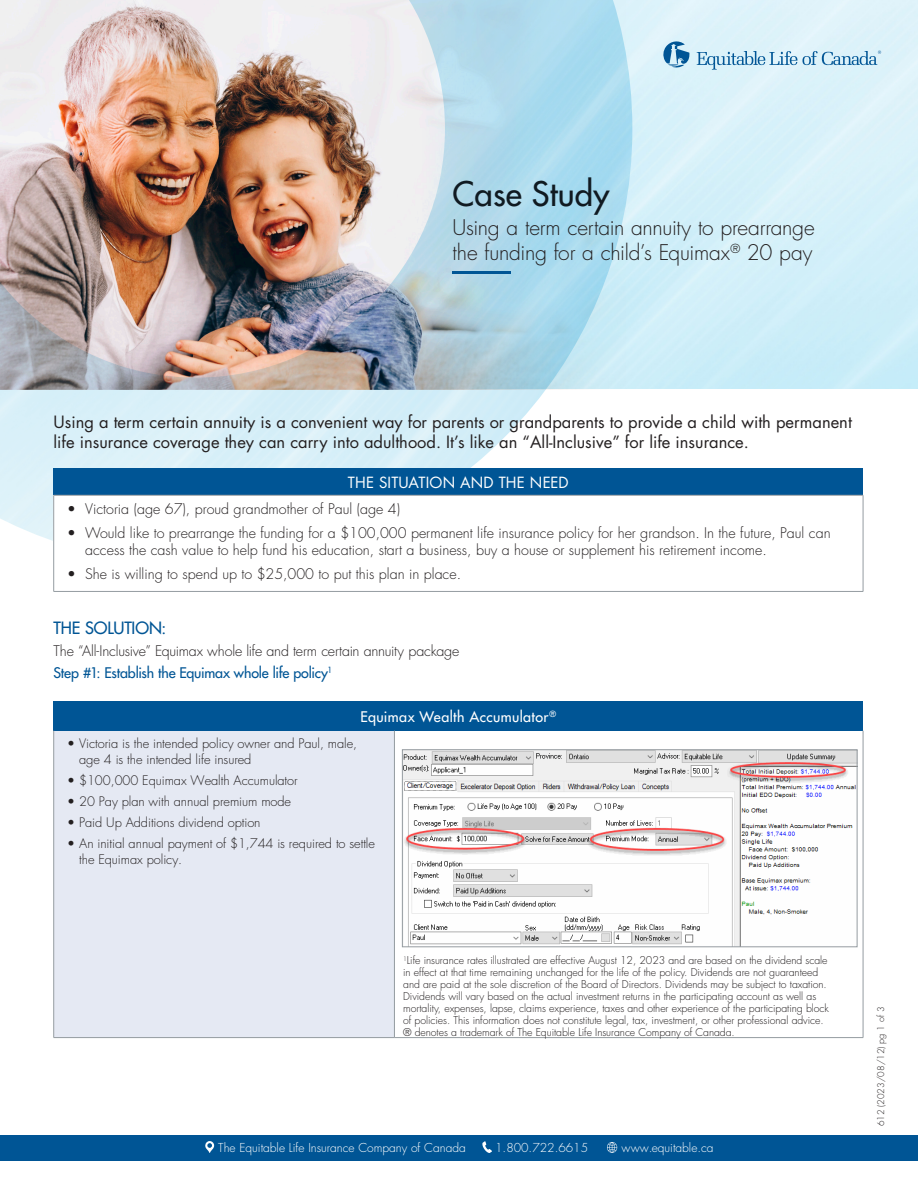
<style>
.page{position:relative;width:918px;height:1188px;background:#fff}
.page>*{position:absolute;margin:0;border:0;box-sizing:border-box;transform-origin:0 0}
.t1{font:500 33px "Futura Std";letter-spacing:.005em;color:#101a21}
.t2{font:300 21px/25.2px "Futura Std";letter-spacing:-.01em;color:#231f20}
.t3{font:16.5px/19.8px "Futura Std";color:#231f20}
.t4{font:500 16.5px "Futura Std";letter-spacing:-.01em;color:#005595}
.t5{font:15px "Futura Std";letter-spacing:.01em;color:#fff}
.t6{font:300 14.25px/22.4px "Futura Std";color:#231f20}
.t7{font:500 14.25px "Futura Std";letter-spacing:.03em;color:#fff}
.t8{font:300 12.9px/16.5px "Futura Std";letter-spacing:-.005em;color:#231f20}
.t9{font:300 12px "Futura Std";color:#fff}
.t10{font:300 10.5px/12px "Futura Std";letter-spacing:-.005em;color:#231f20}
.t11{font:300 9px "Futura Std";color:#231f20}
.s1{font-weight:500;color:#005595}
</style>
<div class="page">
<img style="left:0;top:0;width:632px;height:541px">
<svg style="left:697px;top:51px;width:184px;height:19px;background:#b1d3e6"></svg>
<svg style="left:658px;top:34px;width:32px;height:34px"></svg>
<div style="left:54px;top:702px;width:809px;height:29px;background:#005595"></div>
<div style="left:54px;top:731px;width:340px;height:307px;background:#e5e9f3"></div>
<hr style="left:54px;top:1037px;width:340px;height:1px;background:#959ca1">
<hr style="left:394px;top:1037px;width:469px;height:1px;background:#959ca1">
<hr style="left:53px;top:731px;width:1px;height:306px;background:#959ca1">
<hr style="left:394px;top:731px;width:1px;height:306px;background:#959ca1">
<hr style="left:863px;top:731px;width:1px;height:306px;background:#959ca1">
<hr style="left:453px;top:271px;width:58px;height:3px;background:#005595">
<img style="left:404px;top:752px;width:451px;height:193px">
<div style="left:402px;top:750px;width:455px;height:197px;border:1px solid #959ca1"></div>
<div style="left:54px;top:468px;width:809px;height:27px;background:#005595"></div>
<div style="left:54px;top:495px;width:809px;height:96px;background:#fff"></div>
<hr style="left:54px;top:495px;width:809px;height:1px;background:#959ca1">
<hr style="left:53px;top:495px;width:1px;height:96px;background:#959ca1">
<hr style="left:863px;top:495px;width:1px;height:96px;background:#959ca1">
<hr style="left:54px;top:591px;width:809px;height:1px;background:#959ca1">
<div style="left:0;top:1135px;width:918px;height:26px;background:#005595"></div>
<svg style="left:482px;top:1141px;width:10px;height:12px"></svg>
<svg style="left:205px;top:1141px;width:9px;height:12px"></svg>
<svg style="left:607px;top:1142px;width:10px;height:11px"></svg>
<h1 class="t1" style="left:453px;top:174px;width:158px">Case Study</h1>
<h2 class="t2" style="left:453px;top:215px;width:364px">Using a term certain annuity to prearrange the funding for a child’s Equimax<sup>®</sup> 20 pay</h2>
<h3 class="t3" style="left:54px;top:413px;width:800px">Using a term certain annuity is a convenient way for parents or grandparents to provide a child with permanent life insurance coverage they can carry into adulthood. It’s like an “All-Inclusive” for life insurance.</h3>
<h3 class="t5" style="left:348px;top:473px;width:222px">THE SITUATION AND THE NEED</h3>
<h3 class="t6" style="left:67px;top:498px;width:334px">• Victoria (age 67), proud grandmother of Paul (age 4)</h3>
<p class="t6" style="left:85px;top:524px;width:747px;line-height:17.1px;text-indent:-18px">• Would like to prearrange the funding for a $100,000 permanent life insurance policy for her grandson. In the future, Paul can access the cash value to help fund his education, start a business, buy a house or supplement his retirement income.</p>
<h3 class="t6" style="left:67px;top:563px;width:395px">• She is willing to spend up to $25,000 to put this plan in place.</h3>
<h3 class="t4" style="left:54px;top:617px;width:114px">THE SOLUTION:</h3>
<h3 class="t6" style="left:54px;top:640px;width:407px">The “All-Inclusive” Equimax whole life and term certain annuity package<br><span class="s1">Step #1: Establish the Equimax whole life policy</span><sup>1</sup></h3>
<h3 class="t7" style="left:361px;top:708px;width:197px">Equimax Wealth Accumulator<sup>®</sup></h3>
<p class="t8" style="left:79px;top:735px;width:279px;text-indent:-12px">• Victoria is the intended policy owner and Paul, male, age 4 is the intended life insured</p>
<p class="t8" style="left:67px;top:773px;width:232px">• $100,000 Equimax Wealth Accumulator</p>
<p class="t8" style="left:67px;top:794px;width:225px">• 20 Pay plan with annual premium mode</p>
<p class="t8" style="left:67px;top:814px;width:195px">• Paid Up Additions dividend option</p>
<p class="t8" style="left:79px;top:835px;width:297px;text-indent:-12px">• An initial annual payment of $1,744 is required to settle the Equimax policy.</p>
<p class="t10" style="left:403px;top:955px;width:427px"><sup>1</sup>Life insurance rates illustrated are effective August 12, 2023 and are based on the dividend scale in effect at that time remaining unchanged for the life of the policy. Dividends are not guaranteed and are paid at the sole discretion of the Board of Directors. Dividends may be subject to taxation.<br>Dividends will vary based on the actual investment returns in the participating account as well as mortality, expenses, lapse, claims experience, taxes and other experience of the participating block of policies. This information does not constitute legal, tax, investment, or other professional advice. ® denotes a trademark of The Equitable Life Insurance Company of Canada.</p>
<p class="t9" style="left:218px;top:1140px;width:249px">The Equitable Life Insurance Company of Canada</p>
<p class="t9" style="left:495px;top:1140px;width:94px">1.800.722.6615</p>
<p class="t9" style="left:622px;top:1140px;width:94px">www.equitable.ca</p>
<p class="t11" style="left:875px;top:1126px;width:121px;rotate:-90deg">612 (2023/08/12) pg 1 of 3</p>
</div>
